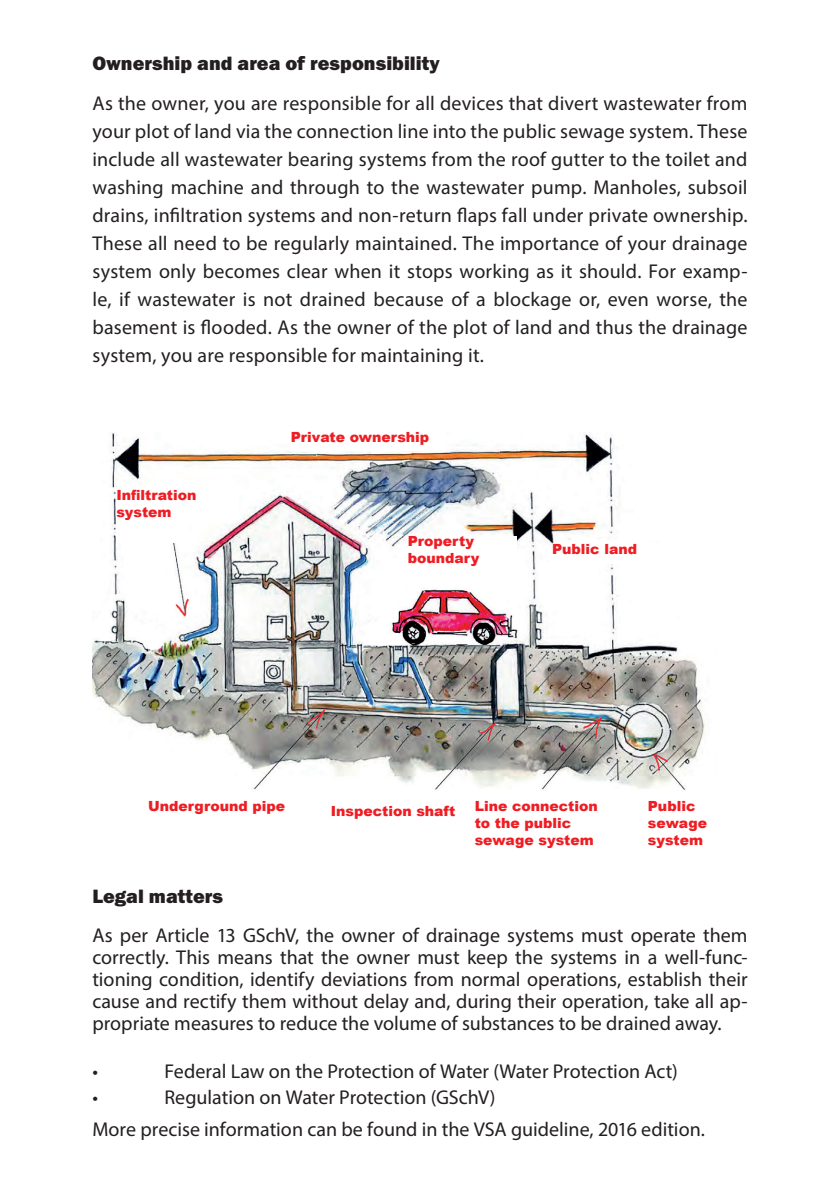
<style>
.page{position:relative;width:840px;height:1191px;background:#fff}
.page>*{position:absolute;margin:0;border:0;box-sizing:border-box;transform-origin:0 0}
.t1{font:20px/28px "Myriad Pro";color:#231f20;text-align:justify}
.t2{font:20px "Franklin Gothic URW Hea";color:#231f20}
.t3{font:900 14px/16.8px "Arial";color:#ee1d23}
</style>
<div class="page">
<img style="left:92px;top:432px;width:614px;height:358px">
<div style="left:291px;top:432px;width:154px;height:19px;background:#fff"></div>
<div style="left:552px;top:544px;width:144px;height:20px;background:#fff"></div>
<div style="left:407px;top:536px;width:109px;height:44px;background:#fff"></div>
<div style="left:116px;top:490px;width:119px;height:32px;background:#fff"></div>
<div style="left:116px;top:522px;width:64px;height:21px;background:#fff"></div>
<p class="t2" style="left:92px;top:50px;width:349px">Ownership and area of responsibility</p>
<p class="t1" style="left:92px;top:89px;width:656px">As the owner, you are responsible for all devices that divert wastewater from your plot of land via the connection line into the public sewage system. These include all wastewater bearing systems from the roof gutter to the toilet and washing machine and through to the wastewater pump. Manholes, subsoil drains, infiltration systems and non-return flaps fall under private ownership.<br>These all need to be regularly maintained. The importance of your drainage system only becomes clear when it stops working as it should. For examp&shy;le, if wastewater is not drained because of a blockage or, even worse, the basement is flooded. As the owner of the plot of land and thus the drainage system, you are responsible for maintaining it.</p>
<p class="t3" style="left:116px;top:486px;width:82px">Infiltration system</p>
<p class="t3" style="left:291px;top:428px;width:140px">Private ownership</p>
<p class="t3" style="left:407px;top:532px;width:73px">Property boundary</p>
<p class="t3" style="left:552px;top:540px;width:86px">Public land</p>
<p class="t3" style="left:148px;top:797px;width:138px">Underground pipe</p>
<p class="t3" style="left:330px;top:802px;width:126px">Inspection shaft</p>
<p class="t3" style="left:474px;top:797px;width:124px">Line connection to the public sewage system</p>
<p class="t3" style="left:647px;top:797px;width:61px">Public sewage system</p>
<p class="t2" style="left:92px;top:883px;width:132px">Legal matters</p>
<p class="t1" style="left:92px;top:923px;width:656px;line-height:22px">As per Article 13 GSchV, the owner of drainage systems must operate them correctly. This means that the owner must keep the systems in a well-func&shy;tioning condition, identify deviations from normal operations, establish their cause and rectify them without delay and, during their operation, take all ap&shy;propriate measures to reduce the volume of substances to be drained away.</p>
<p class="t1" style="left:92px;top:1056px;width:7px">•</p>
<p class="t1" style="left:164px;top:1056px;width:514px">Federal Law on the Protection of Water (Water Protection Act)</p>
<p class="t1" style="left:92px;top:1082px;width:7px">•</p>
<p class="t1" style="left:92px;top:1080px;width:613px;line-height:32px;text-indent:72px">Regulation on Water Protection (GSchV)<br>More precise information can be found in the VSA guideline, 2016 edition.</p>
</div>
